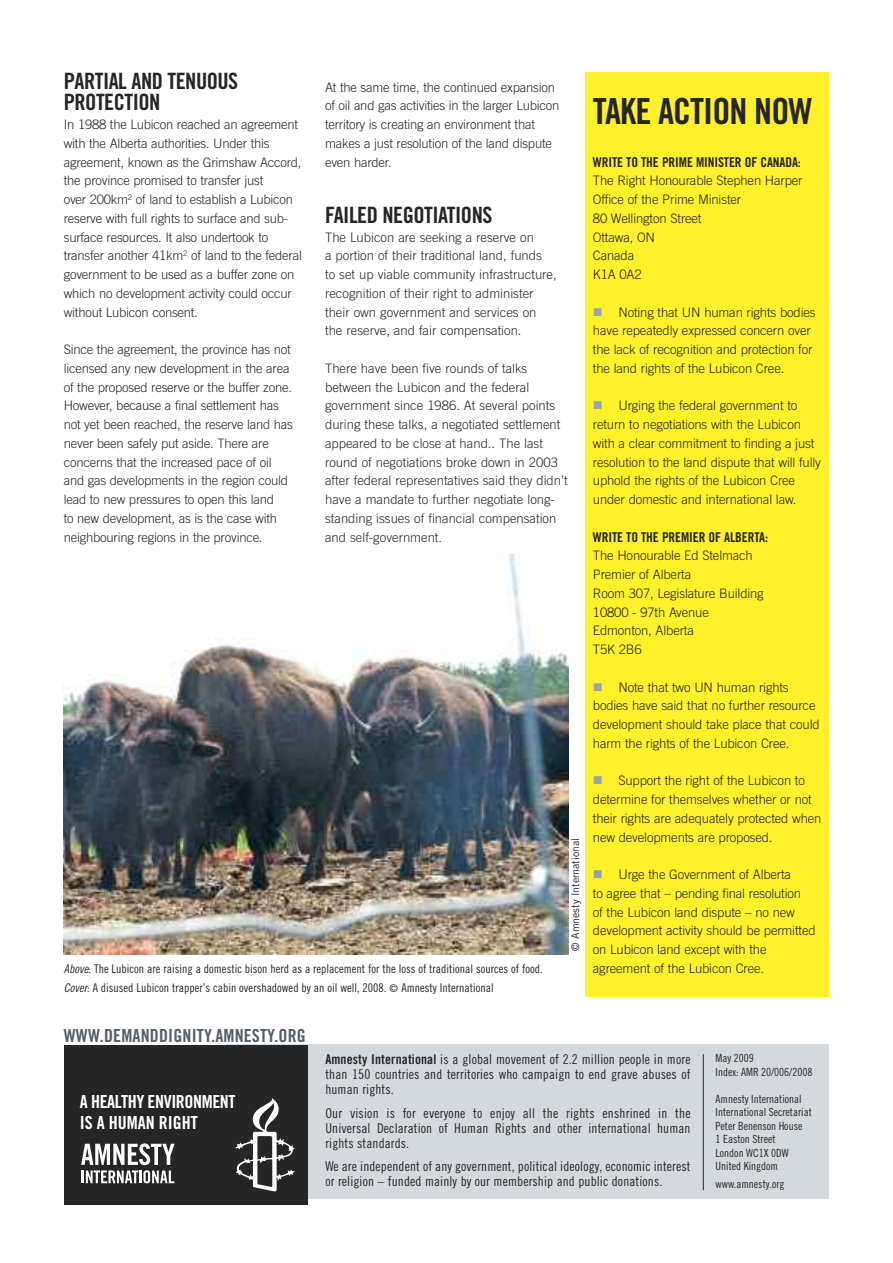
<style>
.page{position:relative;width:893px;height:1263px;background:#fff}
.page>*{position:absolute;margin:0;border:0;box-sizing:border-box;transform-origin:0 0}
.t1{font:36px "Amnesty Trade Gothic Bd Cn 20";letter-spacing:-.025em;color:#272627}
.t2{font:22.5px/21.3px "Amnesty Trade Gothic Bd Cn 20 OTF";letter-spacing:-.02em;color:#272627}
.t3{font:18px/21px "Amnesty Trade Gothic Bd Cn 20 OTF";letter-spacing:-.02em;color:#fff}
.t4{font:18px "Amnesty Trade Gothic Bd Cn 20 OTF";letter-spacing:.01em;color:#565f67}
.t5{font:13.5px/15px "Amnesty Trade Gothic Cn 18";letter-spacing:.01em;color:#272627;text-align:justify}
.t6{font:13.5px "Amnesty Trade Gothic Bd Cn 20 OTF";letter-spacing:-.01em;color:#272627}
.t7{font:300 13.05px/18.8px "Amnesty Trade Gothic";letter-spacing:-.01em;color:#272627}
.t8{font:12px/18.8px "Amnesty Trade Gothic Cn 18";color:#272627}
.t9{font:11.25px/13.5px "Amnesty Trade Gothic Cn 18";color:#272627}
.t10{font:10.5px "Amnesty Trade Gothic";color:#272627}
.s1{font-family:"Amnesty Trade Gothic Cn 18 Obl"}
.s2{font-size:10.5px}
.s3{font-family:"Amnesty Trade Gothic Bd Cn 20"}
</style>
<div class="page">
<img style="left:64px;top:555px;width:504px;height:399px">
<div style="left:585px;top:73px;width:244px;height:924px;background:#fff12a"></div>
<div style="left:226px;top:1044px;width:602px;height:155px;background:#d4d9de"></div>
<hr style="left:703px;top:1054px;width:1px;height:136px;background:#272627">
<div style="left:64px;top:1045px;width:244px;height:159px;background:#272627"></div>
<svg style="left:81px;top:1143px;width:94px;height:40px"></svg>
<svg style="left:235px;top:1098px;width:60px;height:93px"></svg>
<h2 class="t2" style="left:64px;top:70px;width:176px">PARTIAL AND TENUOUS<br>PROTECTION</h2>
<p class="t7" style="left:64px;top:115px;width:240px">In 1988 the Lubicon reached an agreement with the Alberta authorities. Under this agreement, known as the Grimshaw Accord, the province promised to transfer just<br>over 200km<sup>2</sup> of land to establish a Lubicon reserve with full rights to surface and sub&shy;surface resources. It also undertook to transfer another 41km<sup>2</sup> of land to the federal government to be used as a buffer zone on which no development activity could occur without Lubicon consent.</p>
<p class="t7" style="left:64px;top:340px;width:231px">Since the agreement, the province has not licensed any new development in the area of the proposed reserve or the buffer zone.<br>However, because a final settlement has not yet been reached, the reserve land has never been safely put aside. There are concerns that the increased pace of oil and gas developments in the region could lead to new pressures to open this land<br>to new development, as is the case with neighbouring regions in the province.</p>
<p class="t7" style="left:325px;top:77px;width:236px">At the same time, the continued expansion of oil and gas activities in the larger Lubicon territory is creating an environment that makes a just resolution of the land dispute even harder.</p>
<h2 class="t2" style="left:325px;top:204px;width:169px">FAILED NEGOTIATIONS</h2>
<p class="t7" style="left:325px;top:227px;width:233px">The Lubicon are seeking a reserve on<br>a portion of their traditional land, funds<br>to set up viable community infrastructure, recognition of their right to administer their own government and services on the reserve, and fair compensation.</p>
<p class="t7" style="left:325px;top:359px;width:244px">There have been five rounds of talks between the Lubicon and the federal government since 1986. At several points during these talks, a negotiated settlement appeared to be close at hand.. The last round of negotiations broke down in 2003 after federal representatives said they didn’t have a mandate to further negotiate long&shy;standing issues of financial compensation and self-government.</p>
<p class="t10" style="left:569px;top:951px;width:114px;rotate:-90deg">© Amnesty International</p>
<p class="t8" style="left:64px;top:959px;width:480px"><span class="s1">Above</span>: The Lubicon are raising a domestic bison herd as a replacement for the loss of traditional sources of food.<br><span class="s1">Cover</span>: A disused Lubicon trapper’s cabin overshadowed by an oil well, 2008. <span class="s2">©</span> Amnesty International</p>
<h1 class="t1" style="left:593px;top:89px;width:221px">TAKE ACTION NOW</h1>
<p class="t6" style="left:593px;top:153px;width:210px">WRITE TO THE PRIME MINISTER OF CANADA:</p>
<p class="t7" style="left:593px;top:171px;width:211px">The Right Honourable Stephen Harper<br>Office of the Prime Minister<br>80 Wellington Street<br>Ottawa, ON<br>Canada<br>K1A 0A2</p>
<p class="t7" style="left:593px;top:302px;width:224px;text-indent:26px">Noting that UN human rights bodies have repeatedly expressed concern over the lack of recognition and protection for the land rights of the Lubicon Cree.</p>
<p class="t7" style="left:593px;top:396px;width:230px;text-indent:26px">Urging the federal government to return to negotiations with the Lubicon with a clear commitment to finding a just resolution to the land dispute that will fully uphold the rights of the Lubicon Cree under domestic and international law.</p>
<p class="t6" style="left:593px;top:528px;width:177px">WRITE TO THE PREMIER OF ALBERTA:</p>
<p class="t7" style="left:593px;top:546px;width:172px">The Honourable Ed Stelmach<br>Premier of Alberta<br>Room 307, Legislature Building<br>10800 - 97th Avenue<br>Edmonton, Alberta<br>T5K 2B6</p>
<p class="t7" style="left:593px;top:677px;width:228px;text-indent:26px">Note that two UN human rights bodies have said that no further resource development should take place that could harm the rights of the Lubicon Cree.</p>
<p class="t7" style="left:593px;top:771px;width:230px;text-indent:26px">Support the right of the Lubicon to determine for themselves whether or not their rights are adequately protected when new developments are proposed.</p>
<p class="t7" style="left:593px;top:865px;width:224px;text-indent:26px">Urge the Government of Alberta<br>to agree that – pending final resolution<br>of the Lubicon land dispute – no new development activity should be permitted on Lubicon land except with the agreement of the Lubicon Cree.</p>
<h3 class="t4" style="left:64px;top:1024px;width:244px">WWW.DEMANDDIGNITY.AMNESTY.ORG</h3>
<h3 class="t3" style="left:80px;top:1091px;width:157px">A HEALTHY ENVIRONMENT<br>IS A HUMAN RIGHT</h3>
<p class="t5" style="left:325px;top:1052px;width:367px"><span class="s3">Amnesty International</span> is a global movement of 2.2 million people in more than 150 countries and territories who campaign to end grave abuses of human rights.</p>
<p class="t5" style="left:325px;top:1105px;width:367px">Our vision is for everyone to enjoy all the rights enshrined in the Universal Declaration of Human Rights and other international human rights standards.</p>
<p class="t5" style="left:325px;top:1159px;width:367px">We are independent of any government, political ideology, economic interest or religion – funded mainly by our membership and public donations.</p>
<p class="t9" style="left:716px;top:1051px;width:98px">May 2009<br>Index: AMR 20/006/2008</p>
<p class="t9" style="left:716px;top:1092px;width:98px">Amnesty International<br>International Secretariat<br>Peter Benenson House<br>1 Easton Street<br>London WC1X 0DW<br>United Kingdom</p>
<p class="t9" style="left:716px;top:1177px;width:70px">www.amnesty.org</p>
</div>
